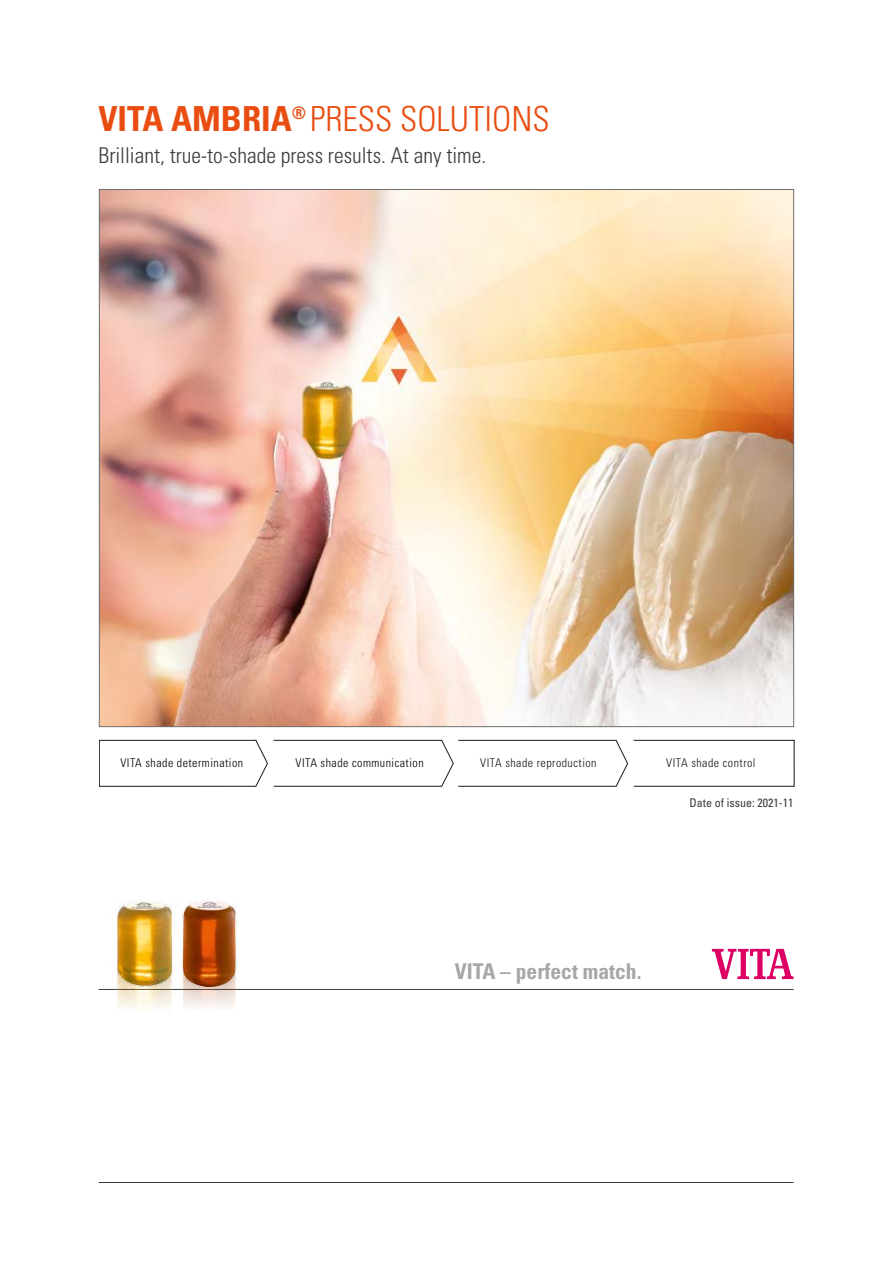
<style>
.page{position:relative;width:893px;height:1263px;background:#fff}
.page>*{position:absolute;margin:0;border:0;box-sizing:border-box;transform-origin:0 0}
.t1{font:300 condensed 34.5px "Univers LT Std";color:#e94d11}
.t2{font:300 condensed 21.75px "Univers LT Std";color:#3b3b3a}
.t3{font:700 condensed 21.75px "Univers LT Std";color:#a7a7a8}
.t4{font:300 condensed 12px "Univers";letter-spacing:.04em;color:#000}
.t5{font:300 condensed 12px "Univers";letter-spacing:.04em;color:#1a1a1a}
.t6{font:condensed 12px "Univers LT";color:#3b3b3a}
.s1{font-weight:700}
</style>
<div class="page">
<hr style="left:99px;top:989px;width:694px;height:1px;background:#3b3b3a">
<hr style="left:99px;top:1182px;width:694px;height:1px;background:#3b3b3a">
<img style="left:101px;top:191px;width:691px;height:534px">
<svg style="left:712px;top:949px;width:81px;height:30px"></svg>
<img style="left:117px;top:995px;width:55px;height:13px">
<img style="left:183px;top:993px;width:53px;height:14px">
<img style="left:112px;top:901px;width:64px;height:94px">
<img style="left:178px;top:900px;width:61px;height:93px">
<svg style="left:99px;top:740px;width:695px;height:46px"></svg>
<h1 class="t1" style="left:98px;top:98px;width:453px"><span class="s1">VITA AMBRIA</span><sup>®</sup> PRESS SOLUTIONS</h1>
<p class="t2" style="left:98px;top:143px;width:389px">Brilliant, true-to-shade press results. At any time.</p>
<p class="t4" style="left:120px;top:756px;width:124px">VITA shade determination</p>
<p class="t4" style="left:296px;top:756px;width:130px">VITA shade communication</p>
<p class="t5" style="left:480px;top:756px;width:118px">VITA shade reproduction</p>
<p class="t5" style="left:666px;top:756px;width:91px">VITA shade control</p>
<p class="t6" style="left:690px;top:795px;width:105px">Date of issue: 2021-11</p>
<p class="t3" style="left:455px;top:958px;width:188px">VITA – perfect match.</p>
</div>
